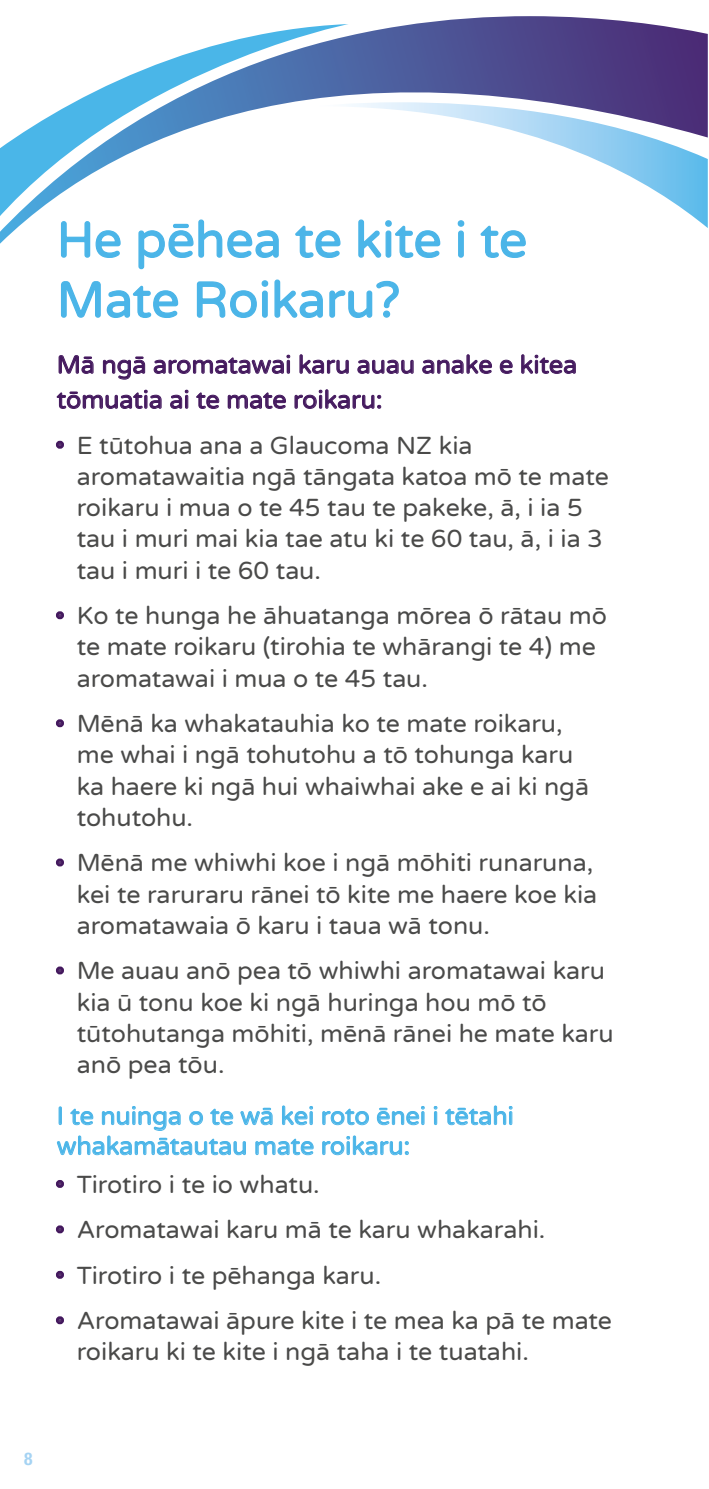
<style>
.page{position:relative;width:709px;height:1489px;background:#fff}
.page>*{position:absolute;margin:0;border:0;box-sizing:border-box;transform-origin:0 0}
.t1{font:50px/60px "Varela Round";color:#4bb5e8}
.t2{font:25px/31.2px "Varela Round";color:#4a4a49}
.t3{font:25px/35px "Varela Round";color:#44195e}
.t4{font:25px/30px "Varela Round";color:#4bb5e8}
.t5{font:700 condensed 17.5px "Helvetica Neue";color:#a5d3f3}
</style>
<div class="page">
<svg style="left:0;top:16px;width:707px;height:228px"></svg>
<svg style="left:315px;top:102px;width:392px;height:126px"></svg>
<svg style="left:60px;top:220px;width:62px;height:38px"></svg>
<svg style="left:137px;top:218px;width:143px;height:52px"></svg>
<svg style="left:294px;top:225px;width:47px;height:33px"></svg>
<svg style="left:357px;top:218px;width:84px;height:40px"></svg>
<svg style="left:457px;top:219px;width:8px;height:39px"></svg>
<svg style="left:480px;top:225px;width:47px;height:33px"></svg>
<svg style="left:61px;top:281px;width:118px;height:37px"></svg>
<svg style="left:196px;top:279px;width:203px;height:39px"></svg>
<svg style="left:59px;top:355px;width:35px;height:19px"></svg>
<svg style="left:103px;top:356px;width:42px;height:23px"></svg>
<svg style="left:154px;top:354px;width:136px;height:20px"></svg>
<svg style="left:299px;top:354px;width:50px;height:20px"></svg>
<svg style="left:357px;top:359px;width:57px;height:15px"></svg>
<svg style="left:422px;top:354px;width:70px;height:20px"></svg>
<svg style="left:500px;top:359px;width:13px;height:15px"></svg>
<svg style="left:521px;top:354px;width:55px;height:20px"></svg>
<svg style="left:57px;top:389px;width:105px;height:20px"></svg>
<svg style="left:170px;top:389px;width:19px;height:20px"></svg>
<svg style="left:196px;top:392px;width:23px;height:17px"></svg>
<svg style="left:228px;top:392px;width:58px;height:17px"></svg>
<svg style="left:294px;top:389px;width:87px;height:20px"></svg>
<svg style="left:56px;top:440px;width:8px;height:9px"></svg>
<svg style="left:56px;top:611px;width:8px;height:9px"></svg>
<svg style="left:56px;top:719px;width:8px;height:9px"></svg>
<svg style="left:55px;top:858px;width:9px;height:9px"></svg>
<svg style="left:55px;top:966px;width:9px;height:9px"></svg>
<svg style="left:322px;top:1108px;width:47px;height:17px"></svg>
<svg style="left:377px;top:1106px;width:48px;height:19px"></svg>
<svg style="left:433px;top:1106px;width:4px;height:19px"></svg>
<svg style="left:445px;top:1105px;width:67px;height:20px"></svg>
<svg style="left:57px;top:1105px;width:257px;height:51px"></svg>
<svg style="left:322px;top:1135px;width:87px;height:20px"></svg>
<svg style="left:56px;top:1180px;width:8px;height:8px"></svg>
<svg style="left:55px;top:1225px;width:9px;height:9px"></svg>
<svg style="left:56px;top:1270px;width:8px;height:9px"></svg>
<svg style="left:56px;top:1316px;width:8px;height:9px"></svg>
<h1 class="t1" style="left:57px;top:208px;width:472px">He pēhea te kite i te<br>Mate Roikaru?</h1>
<p class="t3" style="left:57px;top:346px;width:522px">Mā ngā aromatawai karu auau anake e kitea tōmuatia ai te mate roikaru:</p>
<p class="t2" style="left:77px;top:429px;width:533px;text-indent:-20px"><sup>.</sup> E tūtohua ana a Glaucoma NZ kia aromatawaitia ngā tāngata katoa mō te mate roikaru i mua o te 45 tau te pakeke, ā, i ia 5 tau i muri mai kia tae atu ki te 60 tau, ā, i ia 3 tau i muri i te 60 tau.</p>
<p class="t2" style="left:77px;top:599px;width:531px;text-indent:-20px"><sup>.</sup> Ko te hunga he āhuatanga mōrea ō rātau mō te mate roikaru (tirohia te whārangi te 4) me aromatawai i mua o te 45 tau.</p>
<p class="t2" style="left:77px;top:707px;width:514px;text-indent:-20px"><sup>.</sup> Mēnā ka whakatauhia ko te mate roikaru, me whai i ngā tohutohu a tō tohunga karu ka haere ki ngā hui whaiwhai ake e ai ki ngā tohutohu.</p>
<p class="t2" style="left:77px;top:846px;width:522px;text-indent:-20px"><sup>.</sup> Mēnā me whiwhi koe i ngā mōhiti runaruna, kei te raruraru rānei tō kite me haere koe kia aromatawaia ō karu i taua wā tonu.</p>
<p class="t2" style="left:77px;top:954px;width:538px;text-indent:-20px"><sup>.</sup> Me auau anō pea tō whiwhi aromatawai karu kia ū tonu koe ki ngā huringa hou mō tō tūtohutanga mōhiti, mēnā rānei he mate karu anō pea tōu.</p>
<p class="t4" style="left:57px;top:1100px;width:458px">I te nuinga o te wā kei roto ēnei i tētahi whakamātautau mate roikaru:</p>
<p class="t2" style="left:57px;top:1160px;width:557px;line-height:45.5px"><sup>.</sup> Tirotiro i te io whatu.<br><sup>.</sup> Aromatawai karu mā te karu whakarahi.<br><sup>.</sup> Tirotiro i te pēhanga karu.<br><sup>.</sup> Aromatawai āpure kite i te mea ka pā te mate</p>
<p class="t2" style="left:77px;top:1335px;width:454px">roikaru ki te kite i ngā taha i te tuatahi.</p>
<p class="t5" style="left:24px;top:1447px;width:10px">8</p>
</div>
